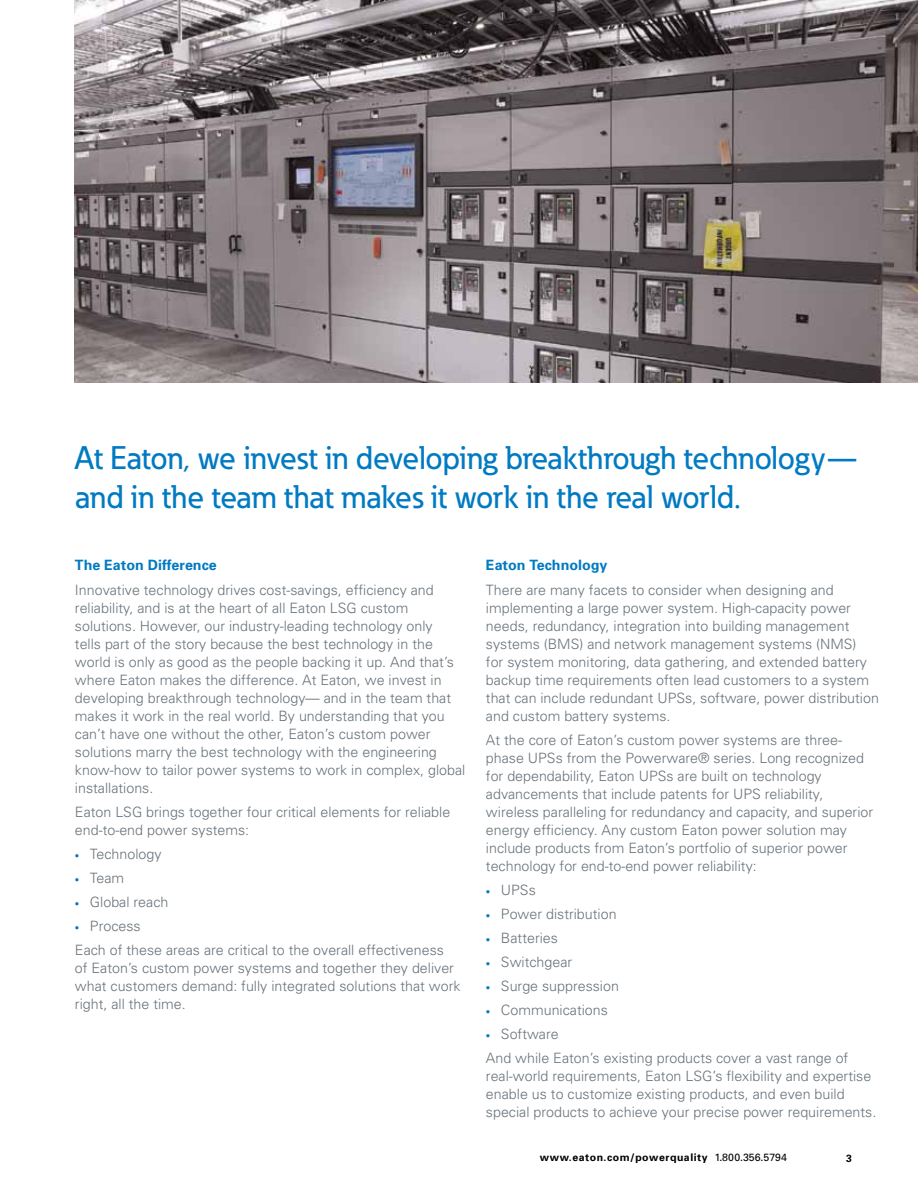
<style>
.page{position:relative;width:918px;height:1188px;background:#fff}
.page>*{position:absolute;margin:0;border:0;box-sizing:border-box;transform-origin:0 0}
.t1{font:500 32.4px/38.8px "Eaton";color:#007ac2}
.t2{font:300 14.25px/18px "Univers";color:#68737a}
.t3{font:700 14.25px "Univers";color:#007ac2}
.t4{font:700 10.5px "Univers";letter-spacing:.05em;color:#000}
.s1{font-size:9px;color:#007ac2}
.s2{font-weight:400}
</style>
<div class="page">
<hr style="left:0;top:0;width:1px;height:1188px;background:#007ac2">
<img style="left:75px;top:0;width:843px;height:382px">
<h1 class="t1" style="left:75px;top:438px;width:784px">At Eaton, we invest in developing breakthrough technology— and in the team that makes it work in the real world.</h1>
<p class="t3" style="left:75px;top:556px;width:143px">The Eaton Difference</p>
<p class="t2" style="left:75px;top:581px;width:392px">Innovative technology drives cost-savings, efficiency and reliability, and is at the heart of all Eaton LSG custom solutions. However, our industry-leading technology only<br>tells part of the story because the best technology in the world is only as good as the people backing it up. And that’s where Eaton makes the difference. At Eaton, we invest in developing breakthrough technology— and in the team that makes it work in the real world. By understanding that you can’t have one without the other, Eaton’s custom power solutions marry the best technology with the engineering know-how to tailor power systems to work in complex, global installations.</p>
<p class="t2" style="left:75px;top:803px;width:377px">Eaton LSG brings together four critical elements for reliable end-to-end power systems:</p>
<p class="t2" style="left:75px;top:845px;width:88px"><span class="s1">•</span> Technology</p>
<p class="t2" style="left:75px;top:869px;width:51px"><span class="s1">•</span> Team</p>
<p class="t2" style="left:75px;top:893px;width:95px"><span class="s1">•</span> Global reach</p>
<p class="t2" style="left:75px;top:914px;width:370px;line-height:24px"><span class="s1">•</span> Process<br>Each of these areas are critical to the overall effectiveness</p>
<p class="t2" style="left:75px;top:959px;width:387px">of Eaton’s custom power systems and together they deliver what customers demand: fully integrated solutions that work right, all the time.</p>
<p class="t3" style="left:486px;top:556px;width:123px">Eaton Technology</p>
<p class="t2" style="left:486px;top:581px;width:395px">There are many facets to consider when designing and implementing a large power system. High-capacity power needs, redundancy, integration into building management systems (BMS) and network management systems (NMS)<br>for system monitoring, data gathering, and extended battery backup time requirements often lead customers to a system that can include redundant UPSs, software, power distribution and custom battery systems.</p>
<p class="t2" style="left:486px;top:731px;width:389px">At the core of Eaton’s custom power systems are three&shy;phase UPSs from the Powerware® series. Long recognized for dependability, Eaton UPSs are built on technology advancements that include patents for UPS reliability, wireless paralleling for redundancy and capacity, and superior energy efficiency. Any custom Eaton power solution may include products from Eaton’s portfolio of superior power technology for end-to-end power reliability:</p>
<p class="t2" style="left:486px;top:881px;width:51px"><span class="s1">•</span> UPSs</p>
<p class="t2" style="left:486px;top:905px;width:132px"><span class="s1">•</span> Power distribution</p>
<p class="t2" style="left:486px;top:929px;width:73px"><span class="s1">•</span> Batteries</p>
<p class="t2" style="left:486px;top:953px;width:88px"><span class="s1">•</span> Switchgear</p>
<p class="t2" style="left:486px;top:977px;width:135px"><span class="s1">•</span> Surge suppression</p>
<p class="t2" style="left:486px;top:1001px;width:123px"><span class="s1">•</span> Communications</p>
<p class="t2" style="left:486px;top:1022px;width:364px;line-height:24px"><span class="s1">•</span> Software<br>And while Eaton’s existing products cover a vast range of</p>
<p class="t2" style="left:486px;top:1067px;width:392px">real-world requirements, Eaton LSG’s flexibility and expertise enable us to customize existing products, and even build special products to achieve your precise power requirements.</p>
<p class="t4" style="left:540px;top:1151px;width:248px">www.eaton.com/powerquality <span class="s2">1.800.356.5794</span></p>
<p class="t4" style="left:846px;top:1152px;width:7px">3</p>
</div>
